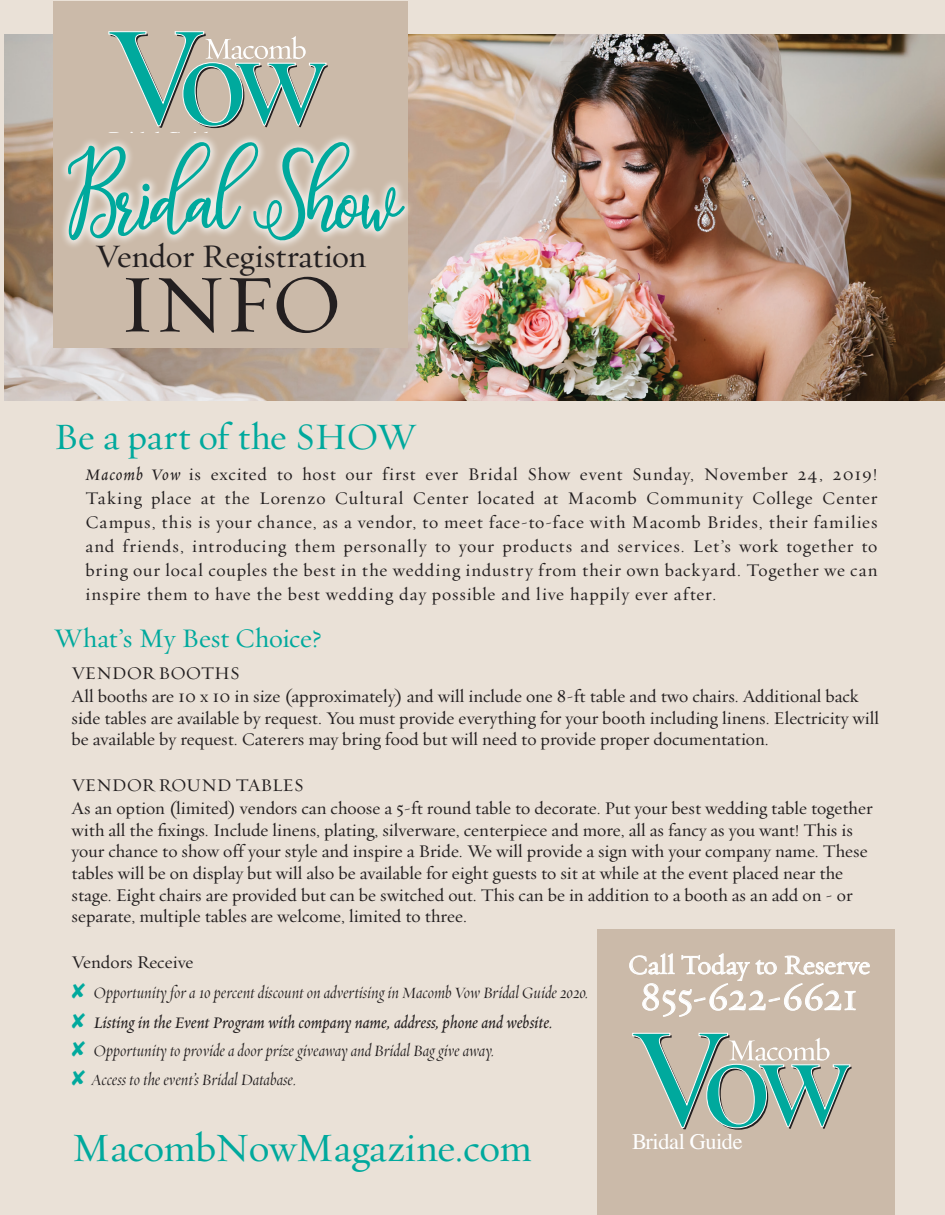
<style>
.page{position:relative;width:945px;height:1215px;background:#eae1d7}
.page>*{position:absolute;margin:0;border:0;box-sizing:border-box;transform-origin:0 0}
.t1{font:139.65px "Times";color:#00a99d}
.t2{font:134.25px "Times";color:#00a99d}
.t3{font:113.4px "fabulous";letter-spacing:-.035em;color:#00a99d}
.t4{font:82.5px "Requiem Text HTF Roman";color:#231f20}
.t5{font:40.5px "Requiem Text HTF Roman";letter-spacing:-.015em;color:#00a99d}
.t6{font:39px "Requiem Text HTF Roman";letter-spacing:-.01em;color:#fff}
.t7{font:37.5px "Requiem Text HTF Roman";letter-spacing:-.015em;color:#00a99d}
.t8{font:33px "Requiem Text HTF Roman";letter-spacing:-.01em;color:#231f20}
.t9{font:27px "Requiem Text HTF Roman";letter-spacing:-.01em;color:#00a99d}
.t10{font:27px "Requiem Text HTF Roman";color:#fff}
.t11{font:22.35px "Times";letter-spacing:-.02em;color:#fff}
.t12{font:18px/21.8px "Requiem Text HTF Roman";color:#231f20}
.t13{font:18px/28.5px "Requiem Fine HTF Italic";color:#231f20}
.t14{font:18px "Requiem Text HTF Italic";color:#231f20}
.s1{font-size:134.25px}
.s2{font-family:"Requiem Text HTF Italic"}
</style>
<div class="page">
<img style="left:4px;top:34px;width:941px;height:366px">
<div style="left:597px;top:929px;width:297px;height:286px;background:#cbbaa9"></div>
<div style="left:54px;top:2px;width:354px;height:346px;background:#cbbaa9"></div>
<div style="left:58px;top:132px;width:356px;height:118px;background:#fff;opacity:.75"></div>
<svg style="left:108px;top:31px;width:220px;height:97px"></svg>
<svg style="left:629px;top:953px;width:241px;height:177px"></svg>
<h1 class="t1" style="left:107px;top:-53px;width:225px">V<span class="s1">w</span></h1>
<h2 class="t2" style="left:180px;top:-46px;width:69px">o</h2>
<h3 class="t3" style="left:67px;top:122px;width:337px">Bridal Show</h3>
<h3 class="t8" style="left:95px;top:237px;width:272px">Vendor Registration</h3>
<h3 class="t4" style="left:119px;top:255px;width:225px">INFO</h3>
<h3 class="t7" style="left:54px;top:415px;width:363px">Be a part of the SHOW</h3>
<p class="t12" style="left:85px;top:463px;width:794px;line-height:24px;text-align:justify"><span class="s2">Macomb Vow</span> is excited to host our first ever Bridal Show event Sunday, November 24, 2019!<br>Taking place at the Lorenzo Cultural Center located at Macomb Community College Center Campus, this is your chance, as a vendor, to meet face-to-face with Macomb Brides, their families and friends, introducing them personally to your products and services. Let’s work together to bring our local couples the best in the wedding industry from their own backyard. Together we can inspire them to have the best wedding day possible and live happily ever after.</p>
<h3 class="t9" style="left:54px;top:622px;width:269px">What’s My Best Choice?</h3>
<p class="t12" style="left:72px;top:663px;width:809px">VENDOR BOOTHS<br>All booths are 10 x 10 in size (approximately) and will include one 8-ft table and two chairs. Additional back side tables are available by request. You must provide everything for your booth including linens. Electricity will be available by request. Caterers may bring food but will need to provide proper documentation.</p>
<p class="t12" style="left:72px;top:775px;width:803px">VENDOR ROUND TABLES<br>As an option (limited) vendors can choose a 5-ft round table to decorate. Put your best wedding table together with all the fixings. Include linens, plating, silverware, centerpiece and more, all as fancy as you want! This is your chance to show off your style and inspire a Bride. We will provide a sign with your company name. These tables will be on display but will also be available for eight guests to sit at while at the event placed near the stage. Eight chairs are provided but can be switched out. This can be in addition to a booth as an add on - or separate, multiple tables are welcome, limited to three.</p>
<p class="t12" style="left:72px;top:952px;width:123px">Vendors Receive</p>
<p class="t13" style="left:94px;top:980px;width:497px">Opportunity for a 10 percent discount on advertising in Macomb Vow Bridal Guide 2020.</p>
<p class="t14" style="left:94px;top:1014px;width:461px">Listing in the Event Program with company name, address, phone and website.</p>
<p class="t13" style="left:91px;top:1038px;width:405px">Opportunity to provide a door prize giveaway and Bridal Bag give away.<br>Access to the event’s Bridal Database.</p>
<h3 class="t10" style="left:628px;top:949px;width:244px">Call Today to Reserve</h3>
<h3 class="t6" style="left:640px;top:974px;width:219px">855-622-6621</h3>
<h1 class="t1" style="left:630px;top:948px;width:225px">V<span class="s1">w</span></h1>
<p class="t11" style="left:632px;top:1121px;width:112px">Bridal Guide</p>
<h2 class="t2" style="left:703px;top:955px;width:69px">o</h2>
<h3 class="t5" style="left:72px;top:1124px;width:462px">MacombNowMagazine.com</h3>
</div>
